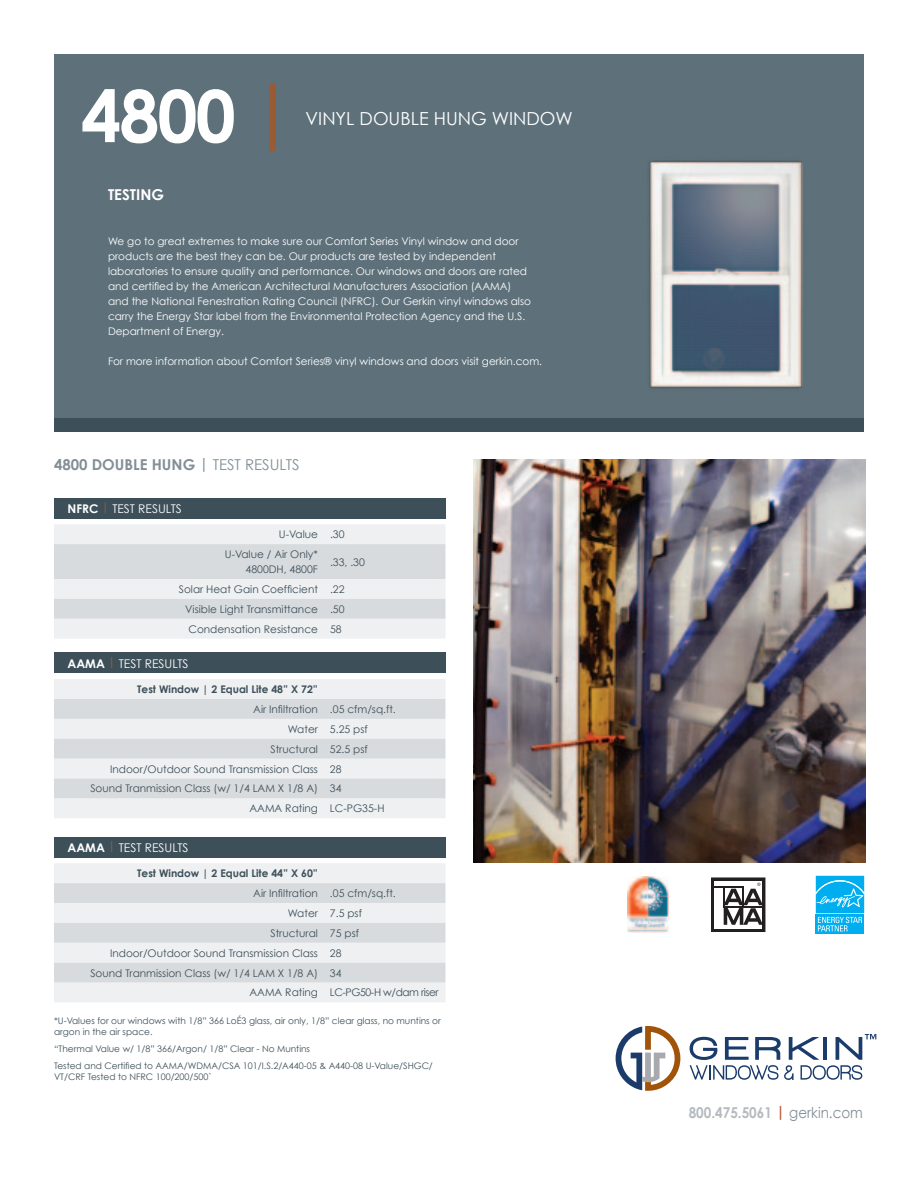
<style>
.page{position:relative;width:918px;height:1188px;background:#fff}
.page>*{position:absolute;margin:0;border:0;box-sizing:border-box;transform-origin:0 0}
.t1{font:700 72px "Century Gothic";color:#fff}
.t2{font:18px "Century Gothic";color:#fff}
.t3{font:700 15px "Century Gothic";color:#828f96}
.t4{font:700 15px "Century Gothic";color:#b5bbc0;scale:.9 1}
.t5{font:700 15px "Century Gothic";color:#fff}
.t6{font:12px "Century Gothic";color:#fff}
.t7{font:700 12px "Century Gothic";color:#fff}
.t8{font:10.5px/15px "Century Gothic";color:#fff}
.t9{font:10.5px/20px "Century Gothic";color:#3d4f59}
.t10{font:700 10.5px "Century Gothic";color:#3d4f59}
.t11{font:10.5px "Century Gothic";letter-spacing:-.04em;color:#3d4f59}
.t12{font:9px/10.5px "Century Gothic";color:#3d4f59}
.s1{color:#985b35}
.s2{font-weight:400}
.s3{font-weight:700;color:#985b35}
.s4{color:#b54b2b}
.s5{font-weight:400;color:#828f96}
</style>
<div class="page">
<div style="left:54px;top:54px;width:810px;height:378px;background:#5e717b"></div>
<div style="left:54px;top:418px;width:810px;height:14px;background:#3d4f58"></div>
<img style="left:474px;top:459px;width:391px;height:403px">
<img style="left:628px;top:877px;width:41px;height:56px">
<div style="left:711px;top:878px;width:54px;height:54px;background:#231f20"></div>
<div style="left:714px;top:881px;width:48px;height:48px;background:#fff"></div>
<hr style="left:714px;top:886px;width:30px;height:2px;background:#231f20">
<hr style="left:723px;top:887px;width:2px;height:20px;background:#231f20">
<svg style="left:724px;top:883px;width:38px;height:42px"></svg>
<svg style="left:815px;top:875px;width:50px;height:59px;background:#31bdf1"></svg>
<svg style="left:616px;top:1026px;width:64px;height:65px"></svg>
<svg style="left:690px;top:1034px;width:186px;height:46px"></svg>
<img style="left:649px;top:160px;width:154px;height:229px">
<div style="left:54px;top:498px;width:392px;height:20px;background:#3d4f59"></div>
<div style="left:54px;top:524px;width:391px;height:115px;background:#eef0f2"></div>
<svg style="left:54px;top:544px;width:392px;height:75px;background:#dee0e3"></svg>
<div style="left:54px;top:653px;width:392px;height:20px;background:#3d4f59"></div>
<div style="left:54px;top:679px;width:392px;height:139px;background:#eef0f2"></div>
<svg style="left:54px;top:699px;width:392px;height:99px;background:#e0e3e6"></svg>
<div style="left:54px;top:837px;width:392px;height:20px;background:#3d4f59"></div>
<div style="left:54px;top:863px;width:392px;height:139px;background:#eef0f2"></div>
<svg style="left:54px;top:883px;width:392px;height:99px;background:#e0e3e6"></svg>
<h1 class="t1" style="left:81px;top:71px;width:215px">4800 <span class="s1">|</span></h1>
<h2 class="t2" style="left:306px;top:107px;width:269px">VINYL DOUBLE HUNG WINDOW</h2>
<h3 class="t5" style="left:108px;top:185px;width:58px">TESTIN G</h3>
<p class="t8" style="left:108px;top:234px;width:425px">We go to great extremes to make sure our Comfort Series Vinyl window and door products are the best they can be. Our products are tested by independent laboratories to ensure quality and performance. Our windows and doors are rated and certified by the American Architectural Manufacturers Association (AAMA) and the National Fenestration Rating Council (NFRC). Our Gerkin vinyl windows also carry the Energy Star label from the Environmental Protection Agency and the U.S.<br>Department of Energy.</p>
<p class="t8" style="left:108px;top:354px;width:436px">For more information about Comfort Series® vinyl windows and doors visit gerkin.com.</p>
<h3 class="t3" style="left:54px;top:455px;width:247px">4800 DOUBLE HUNG | <span class="s2">TEST RESULTS</span></h3>
<p class="t7" style="left:68px;top:501px;width:9px">NFRC</p>
<p class="t6" style="left:102px;top:501px;width:82px"><span class="s3">|</span> TEST RESULTS</p>
<p class="t9" style="left:225px;top:524px;width:121px;text-indent:54px">U-Value .30<br>U-Value / Air Only*</p>
<p class="t9" style="left:246px;top:559px;width:74px">4800DH, 4800F</p>
<p class="t9" style="left:330px;top:552px;width:36px">.33, .30</p>
<p class="t9" style="left:179px;top:579px;width:167px;text-align:right">Solar Heat Gain Coefficient .22<br>Visible Light Transmittance .50<br>Condensation Resistance 58</p>
<p class="t7" style="left:68px;top:656px;width:11px">AAMA</p>
<p class="t6" style="left:108px;top:656px;width:82px"><span class="s3">|</span> TEST RESULTS</p>
<p class="t10" style="left:137px;top:683px;width:182px">Test Window | 2 Equal Lite 48” X 72”</p>
<p class="t9" style="left:253px;top:699px;width:144px">Air Infiltration .05 cfm/sq.ft.</p>
<p class="t9" style="left:288px;top:719px;width:82px">Water 5.25 psf</p>
<p class="t9" style="left:271px;top:739px;width:99px">Structural 52.5 psf</p>
<p class="t9" style="left:110px;top:759px;width:233px">Indoor/Outdoor Sound Transmission Class 28</p>
<p class="t9" style="left:90px;top:778px;width:253px">Sound Tranmission Class (w/ 1/4 LAM X 1/8 A) 34</p>
<p class="t9" style="left:249px;top:798px;width:137px">AAMA Rating LC-PG35-H</p>
<p class="t7" style="left:68px;top:840px;width:11px">AAMA</p>
<p class="t6" style="left:108px;top:840px;width:82px"><span class="s3">|</span> TEST RESULTS</p>
<p class="t10" style="left:137px;top:867px;width:182px">Test Window | 2 Equal Lite 44” X 60”</p>
<p class="t9" style="left:253px;top:883px;width:144px">Air Infiltration .05 cfm/sq.ft.</p>
<p class="t9" style="left:288px;top:903px;width:76px">Water 7.5 psf</p>
<p class="t9" style="left:271px;top:923px;width:90px">Structural 75 psf</p>
<p class="t9" style="left:110px;top:943px;width:233px">Indoor/Outdoor Sound Transmission Class 28</p>
<p class="t9" style="left:90px;top:963px;width:253px">Sound Tranmission Class (w/ 1/4 LAM X 1/8 A) 34</p>
<p class="t11" style="left:249px;top:986px;width:191px">AAMA Rating LC-PG50-H w/dam riser</p>
<p class="t12" style="left:54px;top:1015px;width:388px">*U-Values for our windows with 1/8” 366 LoÉ3 glass, air only, 1/8” clear glass, no muntins or argon in the air space.</p>
<p class="t12" style="left:54px;top:1040px;width:380px;line-height:17.2px">“Thermal Value w/ 1/8” 366/Argon/ 1/8” Clear - No Muntins<br>Tested and Certified to AAMA/WDMA/CSA 101/I.S.2/A440-05 &amp; A440-08 U-Value/SHGC/</p>
<p class="t12" style="left:54px;top:1071px;width:159px">VT/CRF Tested to NFRC 100/200/500`</p>
<h3 class="t4" style="left:689px;top:1103px;width:195px">800.475.5061 <span class="s4">|</span> <span class="s5">gerkin.com</span></h3>
</div>
